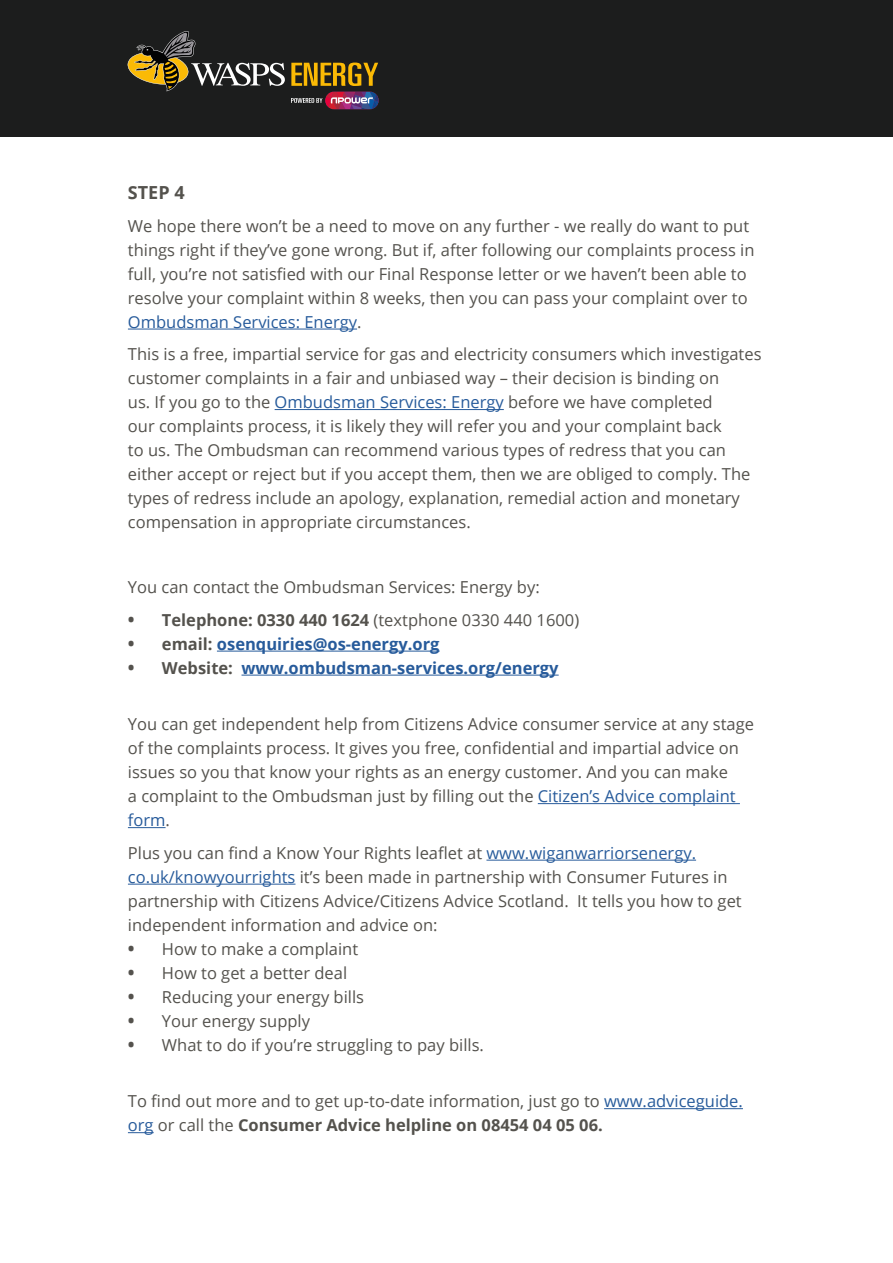
<style>
.page{position:relative;width:893px;height:1263px;background:#fff}
.page>*{position:absolute;margin:0;border:0;box-sizing:border-box;transform-origin:0 0}
.t1{font:700 18px "Open Sans";color:#54524d}
.t2{font:16.5px/24px "Open Sans";color:#54524d}
.t3{font:700 16.5px "Open Sans";color:#275b9b}
.s1{color:#275b9b}
.s2{font-weight:700;font-size:18px}
.s3{font-weight:700}
.s4{font-size:18px;color:#54524d}
.s5{color:#54524d}
</style>
<div class="page">
<div style="left:0;top:0;width:893px;height:137px;background:#1c1d1d"></div>
<svg style="left:291px;top:63px;width:87px;height:23px"></svg>
<svg style="left:291px;top:92px;width:88px;height:17px"></svg>
<svg style="left:128px;top:31px;width:157px;height:60px"></svg>
<hr style="left:128px;top:329px;width:229px;height:1px;background:#275b9b">
<hr style="left:275px;top:409px;width:229px;height:1px;background:#275b9b">
<hr style="left:217px;top:651px;width:223px;height:1px;background:#275b9b">
<hr style="left:241px;top:675px;width:318px;height:1px;background:#275b9b">
<hr style="left:538px;top:803px;width:202px;height:1px;background:#275b9b">
<hr style="left:128px;top:827px;width:38px;height:1px;background:#275b9b">
<hr style="left:486px;top:860px;width:210px;height:1px;background:#275b9b">
<hr style="left:128px;top:884px;width:167px;height:1px;background:#275b9b">
<hr style="left:604px;top:1108px;width:139px;height:1px;background:#275b9b">
<svg style="left:128px;top:1132px;width:26px;height:1px"></svg>
<p class="t1" style="left:128px;top:180px;width:58px">STEP 4</p>
<p class="t2" style="left:128px;top:213px;width:628px">We hope there won’t be a need to move on any further - we really do want to put things right if they’ve gone wrong. But if, after following our complaints process in full, you’re not satisfied with our Final Response letter or we haven’t been able to resolve your complaint within 8 weeks, then you can pass your complaint over to <span class="s1">Ombudsman Services: Energy</span>.</p>
<p class="t2" style="left:128px;top:342px;width:635px">This is a free, impartial service for gas and electricity consumers which investigates customer complaints in a fair and unbiased way – their decision is binding on<br>us. If you go to the <span class="s1">Ombudsman Services: Energy</span> before we have completed<br>our complaints process, it is likely they will refer you and your complaint back<br>to us. The Ombudsman can recommend various types of redress that you can either accept or reject but if you accept them, then we are obliged to comply. The types of redress include an apology, explanation, remedial action and monetary compensation in appropriate circumstances.</p>
<p class="t2" style="left:128px;top:575px;width:413px">You can contact the Ombudsman Services: Energy by:</p>
<p class="t2" style="left:128px;top:607px;width:453px"><span class="s2">•</span> <span class="s3">Telephone: 0330 440 1624</span> (textphone 0330 440 1600)</p>
<p class="t3" style="left:128px;top:632px;width:313px"><span class="s4">•</span> <span class="s5">email:</span> osenquiries@os-energy.org</p>
<p class="t3" style="left:128px;top:656px;width:432px"><span class="s4">•</span> <span class="s5">Website:</span> www.ombudsman-services.org/energy</p>
<p class="t2" style="left:128px;top:712px;width:628px">You can get independent help from Citizens Advice consumer service at any stage of the complaints process. It gives you free, confidential and impartial advice on issues so you that know your rights as an energy customer. And you can make<br>a complaint to the Ombudsman just by filling out the <span class="s1">Citizen’s Advice complaint form</span>.</p>
<p class="t2" style="left:128px;top:840px;width:615px">Plus you can find a Know Your Rights leaflet at <span class="s1">www.wiganwarriorsenergy. co.uk/knowyourrights</span> it’s been made in partnership with Consumer Futures in partnership with Citizens Advice/Citizens Advice Scotland. It tells you how to get independent information and advice on:</p>
<p class="t2" style="left:128px;top:936px;width:232px"><span class="s2">•</span> How to make a complaint</p>
<p class="t2" style="left:128px;top:960px;width:221px"><span class="s2">•</span> How to get a better deal</p>
<p class="t2" style="left:128px;top:984px;width:238px"><span class="s2">•</span> Reducing your energy bills</p>
<p class="t2" style="left:128px;top:1008px;width:184px"><span class="s2">•</span> Your energy supply</p>
<p class="t2" style="left:128px;top:1032px;width:358px"><span class="s2">•</span> What to do if you’re struggling to pay bills.</p>
<p class="t2" style="left:128px;top:1089px;width:616px">To find out more and to get up-to-date information, just go to <span class="s1">www.adviceguide. org</span> or call the <span class="s3">Consumer Advice helpline on 08454 04 05 06.</span></p>
</div>
